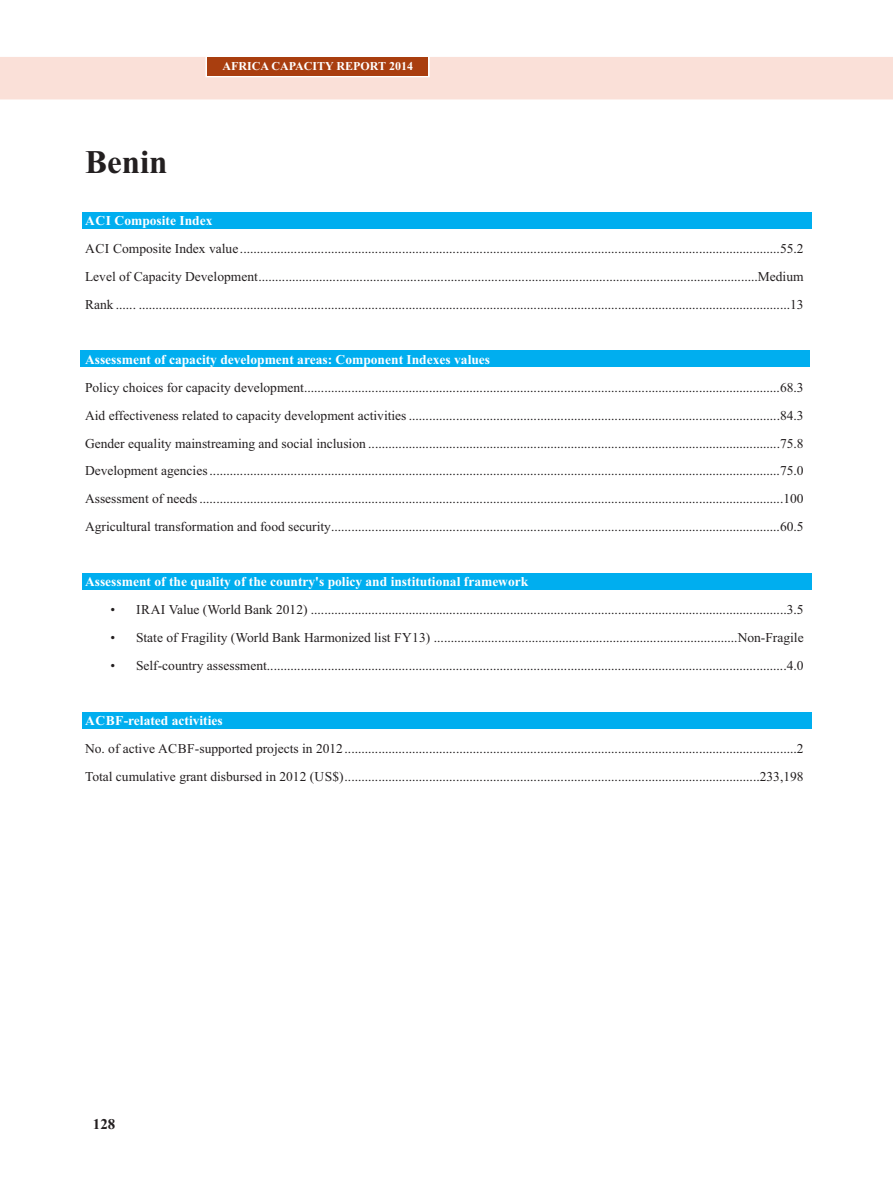
<style>
.page{position:relative;width:893px;height:1191px;background:#fff}
.page>*{position:absolute;margin:0;border:0;box-sizing:border-box;transform-origin:0 0}
.t1{font:700 33px "Times New Roman";color:#231f20}
.t2{font:700 15px "Times New Roman";color:#231f20}
.t3{font:13.5px/27.8px "Times New Roman";color:#231f20;text-align:justify}
.t4{font:700 13.5px "Times New Roman";color:#fff}
.t5{font:700 12px "Times New Roman";color:#fff}
</style>
<div class="page">
<div style="left:80px;top:350px;width:729px;height:16px;background:#00aeef"></div>
<div style="left:82px;top:213px;width:729px;height:16px;background:#00aeef"></div>
<div style="left:82px;top:573px;width:729px;height:17px;background:#00aeef"></div>
<div style="left:82px;top:712px;width:729px;height:17px;background:#00aeef"></div>
<div style="left:0;top:57px;width:893px;height:42px;background:#fae0d8"></div>
<div style="left:208px;top:57px;width:220px;height:18px;background:#a93e0f"></div>
<h1 class="t1" style="left:85px;top:151px;width:84px">Benin</h1>
<p class="t5" style="left:222px;top:62px;width:192px">AFRICA CAPACITY REPORT 2014</p>
<p class="t4" style="left:85px;top:216px;width:129px">ACI Composite Index</p>
<p class="t3" style="left:85px;top:236px;width:720px">ACI Composite Index value................................................................................................................................................................55.2<br>Level of Capacity Development....................................................................................................................................................Medium Rank ...... .................................................................................................................................................................................................13</p>
<p class="t4" style="left:85px;top:355px;width:407px">Assessment of capacity development areas: Component Indexes values</p>
<p class="t3" style="left:85px;top:375px;width:720px">Policy choices for capacity development.............................................................................................................................................68.3<br>Aid effectiveness related to capacity development activities ..............................................................................................................84.3<br>Gender equality mainstreaming and social inclusion ..........................................................................................................................75.8<br>Development agencies .........................................................................................................................................................................75.0<br>Assessment of needs .............................................................................................................................................................................100<br>Agricultural transformation and food security.....................................................................................................................................60.5</p>
<p class="t4" style="left:85px;top:577px;width:445px">Assessment of the quality of the country's policy and institutional framework</p>
<p class="t3" style="left:111px;top:597px;width:695px">• IRAI Value (World Bank 2012) .............................................................................................................................................3.5</p>
<p class="t3" style="left:111px;top:625px;width:695px">• State of Fragility (World Bank Harmonized list FY13) ..........................................................................................Non-Fragile</p>
<p class="t3" style="left:111px;top:653px;width:694px">• Self-country assessment..........................................................................................................................................................4.0</p>
<p class="t4" style="left:85px;top:716px;width:139px">ACBF-related activities</p>
<p class="t3" style="left:85px;top:736px;width:720px">No. of active ACBF-supported projects in 2012......................................................................................................................................2<br>Total cumulative grant disbursed in 2012 (US$)...........................................................................................................................233,198</p>
<p class="t2" style="left:93px;top:1119px;width:24px">128</p>
</div>
